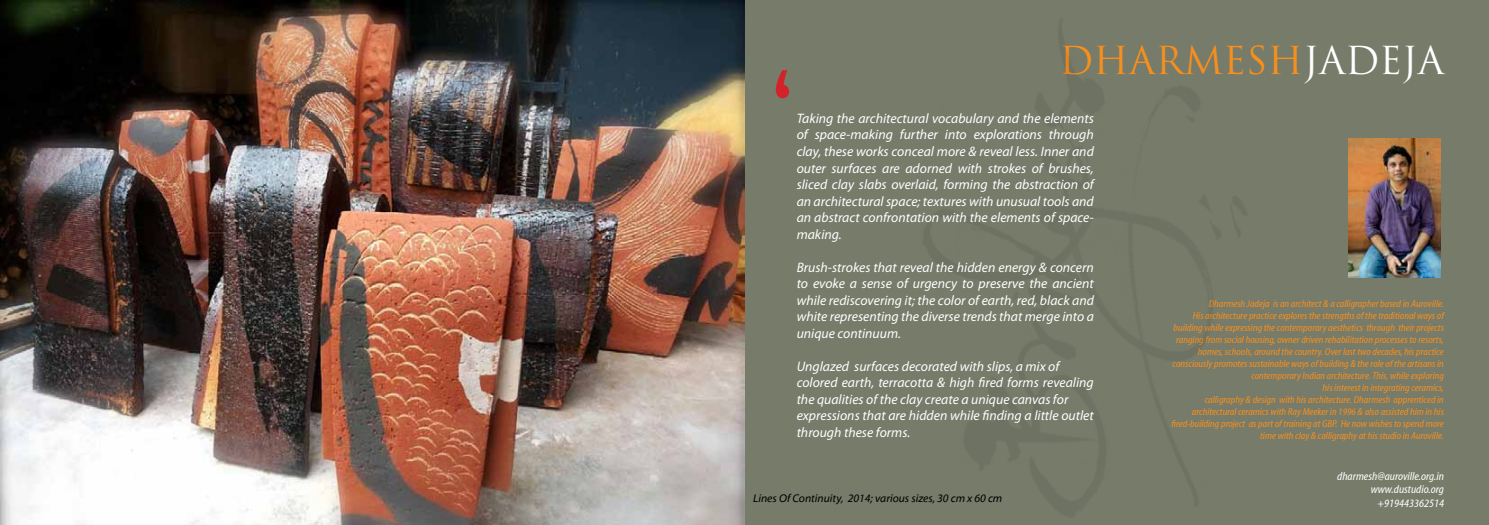
<style>
.page{position:relative;width:1489px;height:525px;background:#fff}
.page>*{position:absolute;margin:0;border:0;box-sizing:border-box;transform-origin:0 0}
.t1{font:800 condensed 75px "Abadi";color:#d2232a}
.t2{font:37.5px "Trajan Pro";color:#f78f1e}
.t3{font:italic 13.75px/16.5px "Myriad Pro";color:#fff;text-align:justify}
.t4{font:italic condensed 11.25px/13.5px "Myriad Web Pro";color:#fff;text-align:right}
.t5{font:italic 11.25px "Myriad Web Pro";color:#000}
.t6{font:italic condensed 10px/12px "Myriad Web Pro";color:#f78f1e;text-align:right}
.s1{color:#fff}
</style>
<div class="page">
<div style="left:0;top:0;width:1488px;height:524px;background:#767b6a"></div>
<img style="left:1348px;top:138px;width:92px;height:139px">
<img style="left:0;top:0;width:744px;height:524px">
<h2 class="t2" style="left:1059px;top:36px;width:386px">DHARMESH<span class="s1">JADEJA</span></h2>
<p class="t3" style="left:796px;top:110px;width:299px">Taking the architectural vocabulary and the elements of space-making further into explorations through clay, these works conceal more &amp; reveal less. Inner and outer surfaces are adorned with strokes of brushes, sliced clay slabs overlaid, forming the abstraction of an architectural space; textures with unusual tools and an abstract confrontation with the elements of space&shy;making.</p>
<p class="t3" style="left:796px;top:258px;width:299px">Brush-strokes that reveal the hidden energy &amp; concern to evoke a sense of urgency to preserve the ancient while rediscovering it; the color of earth, red, black and white representing the diverse trends that merge into a unique continuum.</p>
<p class="t3" style="left:796px;top:357px;width:298px;text-align:left">Unglazed surfaces decorated with slips, a mix of colored earth, terracotta &amp; high fired forms revealing the qualities of the clay create a unique canvas for expressions that are hidden while finding a little outlet through these forms.</p>
<h1 class="t1" style="left:772px;top:53px;width:23px">‘</h1>
<p class="t6" style="left:1171px;top:298px;width:274px">Dharmesh Jadeja is an architect &amp; a calligrapher based in Auroville.<br>His architecture practice explores the strengths of the traditional ways of building while expressing the contemporary aesthetics through their projects ranging from social housing, owner driven rehabilitation processes to resorts, homes, schools, around the country. Over last two decades, his practice consciously promotes sustainable ways of building &amp; the role of the artisans in contemporary Indian architecture. This, while exploring<br>his interest in integrating ceramics,<br>calligraphy &amp; design with his architecture. Dharmesh apprenticed in architectural ceramics with Ray Meeker in 1996 &amp; also assisted him in his fired-building project as part of training at GBP. He now wishes to spend more time with clay &amp; calligraphy at his studio in Auroville.</p>
<p class="t4" style="left:1337px;top:469px;width:108px">dharmesh@auroville.org.in www.dustudio.org +919443362514</p>
<p class="t5" style="left:753px;top:492px;width:250px">Lines Of Continuity, 2014; various sizes, 30 cm x 60 cm</p>
</div>
